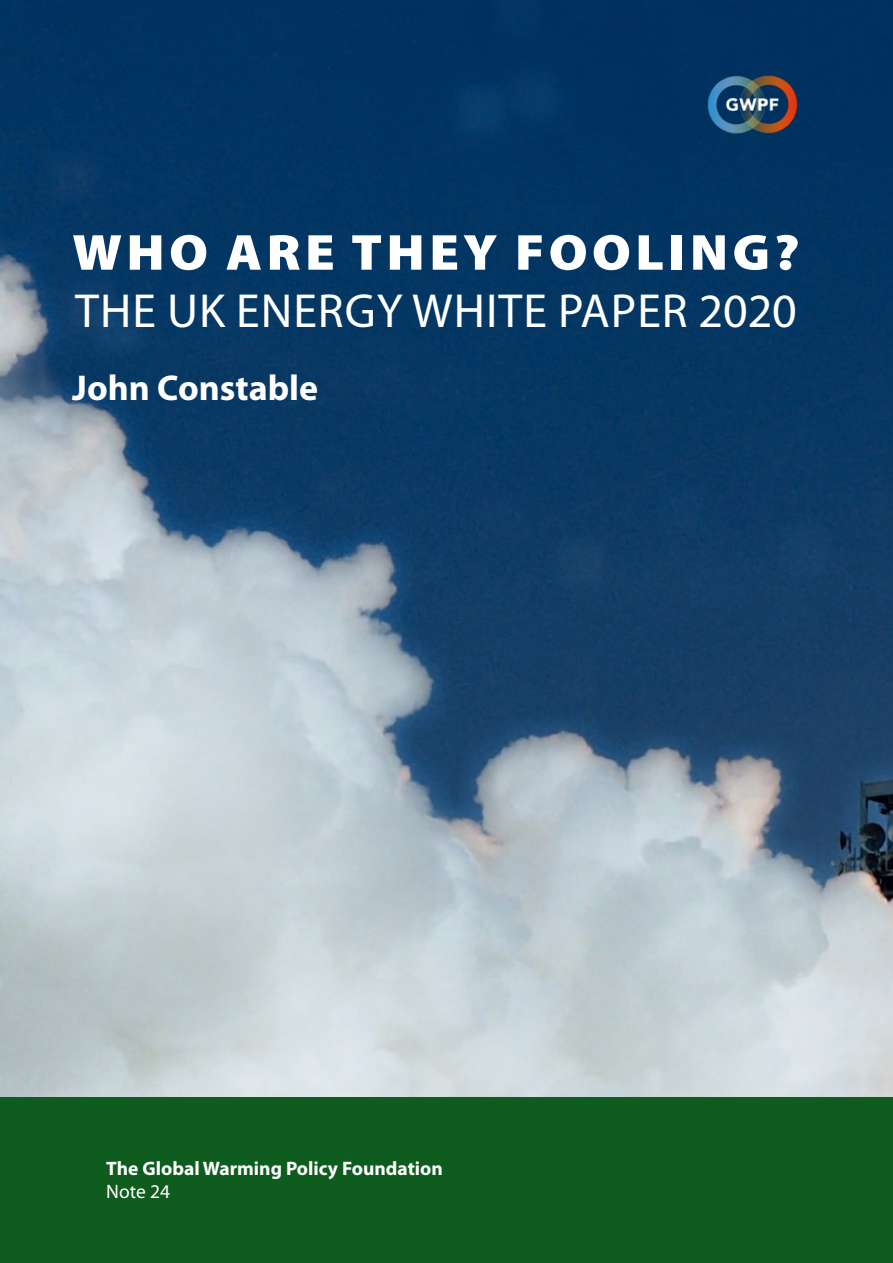
<style>
.page{position:relative;width:893px;height:1263px;background:#fff}
.page>*{position:absolute;margin:0;border:0;box-sizing:border-box;transform-origin:0 0}
.t1{font:900 semi-condensed 51px "Myriad Pro";letter-spacing:.07em;color:#fff;scale:1.16 1}
.t2{font:48px "Myriad Pro";letter-spacing:.02em;color:#fff}
.t3{font:700 36px "Myriad Pro";color:#fff}
.t4{font:700 19.5px "Myriad Pro";color:#fff}
.t5{font:19.5px "Myriad Pro";color:#fff}
</style>
<div class="page">
<img style="left:0;top:0;width:893px;height:1098px">
<div style="left:0;top:1098px;width:893px;height:165px;background:#0f5d1e"></div>
<img style="left:706px;top:73px;width:93px;height:63px">
<p class="t1" style="left:72px;top:219px;width:628px">WHO ARE THEY FOOLING?</p>
<p class="t2" style="left:75px;top:282px;width:723px">THE UK ENERGY WHITE PAPER 2020</p>
<p class="t3" style="left:72px;top:365px;width:247px">John Constable</p>
<p class="t4" style="left:106px;top:1155px;width:338px">The Global Warming Policy Foundation</p>
<p class="t5" style="left:106px;top:1179px;width:65px">Note 24</p>
</div>
